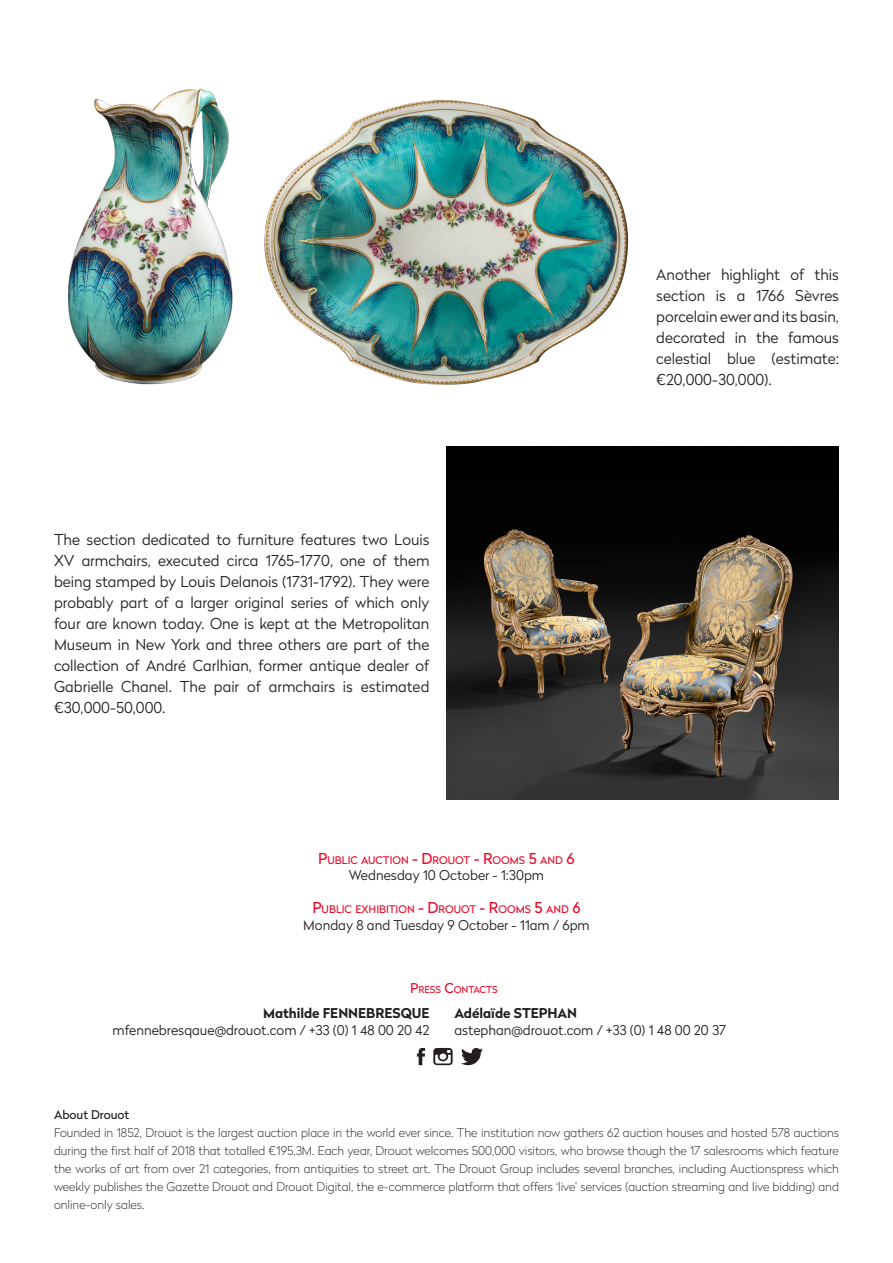
<style>
.page{position:relative;width:893px;height:1263px;background:#fff}
.page>*{position:absolute;margin:0;border:0;box-sizing:border-box;transform-origin:0 0}
.t1{font:300 15px/21px "Radikal";color:#231f20;text-align:justify}
.t2{font:300 13.5px "Radikal";color:#231f20}
.t3{font:700 13.5px "Radikal";color:#231f20}
.t4{font:100 12px/18px "Radikal";color:#231f20;text-align:justify}
.t5{font:12px "Radikal";color:#231f20}
.t6{font:10.5px "Radikal";color:#ec0928}
.t7{font:9.45px "Radikal";color:#ec0928}
.s1{font-size:15px}
.s2{font-size:13.5px}
</style>
<div class="page">
<img style="left:446px;top:447px;width:393px;height:352px">
<svg style="left:461px;top:1048px;width:22px;height:17px"></svg>
<svg style="left:417px;top:1048px;width:8px;height:17px"></svg>
<svg style="left:433px;top:1048px;width:20px;height:17px"></svg>
<img style="left:264px;top:99px;width:365px;height:286px">
<img style="left:68px;top:88px;width:165px;height:297px">
<p class="t1" style="left:54px;top:528px;width:377px">The section dedicated to furniture features two Louis XV armchairs, executed circa 1765-1770, one of them being stamped by Louis Delanois (1731-1792). They were probably part of a larger original series of which only four are known today. One is kept at the Metropolitan Museum in New York and three others are part of the collection of André Carlhian, former antique dealer of Gabrielle Chanel. The pair of armchairs is estimated €30,000-50,000.</p>
<p class="t6" style="left:318px;top:853px;width:258px"><span class="s1">P</span>UBLIC AUCTION <span class="s1">- D</span>ROUOT <span class="s1">- R</span>OOMS <span class="s1">5</span> AND <span class="s1">6</span></p>
<p class="t2" style="left:349px;top:866px;width:197px">Wednesday 10 October - 1:30pm</p>
<p class="t6" style="left:312px;top:902px;width:270px"><span class="s1">P</span>UBLIC EXHIBITION <span class="s1">- D</span>ROUOT <span class="s1">- R</span>OOMS <span class="s1">5</span> AND <span class="s1">6</span></p>
<p class="t2" style="left:303px;top:915px;width:288px">Monday 8 and Tuesday 9 October - 11am / 6pm</p>
<p class="t7" style="left:410px;top:983px;width:89px"><span class="s2">P</span>RESS <span class="s2">C</span>ONTACTS</p>
<p class="t1" style="left:656px;top:263px;width:184px">Another highlight of this section is a 1766 Sèvres porcelain ewer and its basin, decorated in the famous celestial blue (estimate: €20,000-30,000).</p>
<p class="t3" style="left:263px;top:1004px;width:168px">Mathilde FENNEBRESQUE</p>
<p class="t2" style="left:113px;top:1020px;width:318px">mfennebresqaue@drouot.com / +33 (0) 1 48 00 20 42</p>
<p class="t3" style="left:454px;top:1004px;width:124px">Adélaïde STEPHAN</p>
<p class="t2" style="left:454px;top:1020px;width:273px">astephan@drouot.com / +33 (0) 1 48 00 20 37</p>
<p class="t5" style="left:54px;top:1106px;width:77px">About Drouot</p>
<p class="t4" style="left:54px;top:1123px;width:787px">Founded in 1852, Drouot is the largest auction place in the world ever since. The institution now gathers 62 auction houses and hosted 578 auctions during the first half of 2018 that totalled €195,3M. Each year, Drouot welcomes 500,000 visitors, who browse though the 17 salesrooms which feature the works of art from over 21 categories, from antiquities to street art. The Drouot Group includes several branches, including Auctionspress which weekly publishes the Gazette Drouot and Drouot Digital, the e-commerce platform that offers ‘live’ services (auction streaming and live bidding) and online-only sales.</p>
</div>
